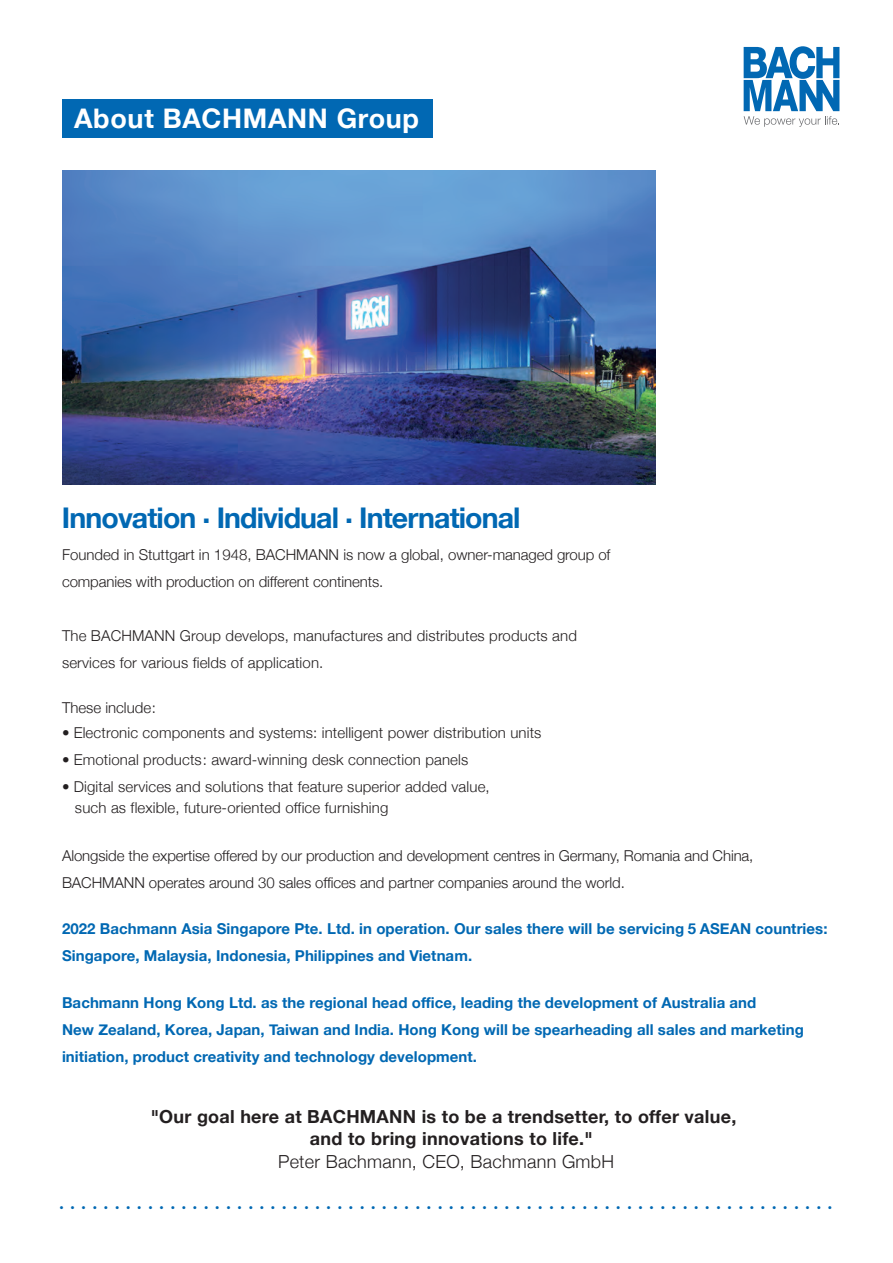
<style>
.page{position:relative;width:893px;height:1263px;background:#fff}
.page>*{position:absolute;margin:0;border:0;box-sizing:border-box;transform-origin:0 0}
.t1{font:700 28.5px "Helvetica Neue";letter-spacing:-.03em;color:#0168b3}
.t2{font:700 27px "Helvetica Neue";letter-spacing:.025em;color:#fff}
.t3{font:24px "Ping Fang TC";color:#0168b3}
.t4{font:700 18px/22.5px "Helvetica Neue";letter-spacing:.015em;color:#231f20}
.t5{font:300 18px "Helvetica Neue";letter-spacing:.015em;color:#231f20}
.t6{font:300 15px/27px "Helvetica Neue";letter-spacing:.01em;color:#231f20}
.t7{font:700 15px/27px "Helvetica Neue";letter-spacing:.005em;color:#0168b3}
</style>
<div class="page">
<svg style="left:744px;top:46px;width:95px;height:79px"></svg>
<img style="left:62px;top:51px;width:771px;height:434px">
<h2 class="t2" style="left:74px;top:97px;width:346px">About BACHMANN Group</h2>
<h1 class="t1" style="left:62px;top:495px;width:460px">Innovation . Individual . International</h1>
<p class="t6" style="left:62px;top:540px;width:550px">Founded in Stuttgart in 1948, BACHMANN is now a global, owner-managed group of companies with production on different continents.</p>
<p class="t6" style="left:62px;top:621px;width:517px">The BACHMANN Group develops, manufactures and distributes products and services for various fields of application.</p>
<p class="t6" style="left:62px;top:693px;width:96px">These include:</p>
<p class="t6" style="left:62px;top:718px;width:481px">• Electronic components and systems: intelligent power distribution units</p>
<p class="t6" style="left:62px;top:745px;width:408px">• Emotional products: award-winning desk connection panels</p>
<p class="t6" style="left:75px;top:775px;width:416px;line-height:21px;text-indent:-13px">• Digital services and solutions that feature superior added value, such as flexible, future-oriented office furnishing</p>
<p class="t6" style="left:62px;top:841px;width:693px">Alongside the expertise offered by our production and development centres in Germany, Romania and China,<br>BACHMANN operates around 30 sales offices and partner companies around the world.</p>
<p class="t7" style="left:62px;top:916px;width:767px">2022 Bachmann Asia Singapore Pte. Ltd. in operation. Our sales there will be servicing 5 ASEAN countries:<br>Singapore, Malaysia, Indonesia, Philippines and Vietnam.</p>
<p class="t7" style="left:62px;top:989px;width:743px">Bachmann Hong Kong Ltd. as the regional head office, leading the development of Australia and<br>New Zealand, Korea, Japan, Taiwan and India. Hong Kong will be spearheading all sales and marketing initiation, product creativity and technology development.</p>
<p class="t4" style="left:310px;top:1105px;width:428px;text-indent:-159px">"Our goal here at BACHMANN is to be a trendsetter, to offer value, and to bring innovations to life."</p>
<p class="t5" style="left:278px;top:1147px;width:338px">Peter Bachmann, CEO, Bachmann GmbH</p>
<h3 class="t3" style="left:58px;top:1185px;width:776px">......................................................................</h3>
</div>
